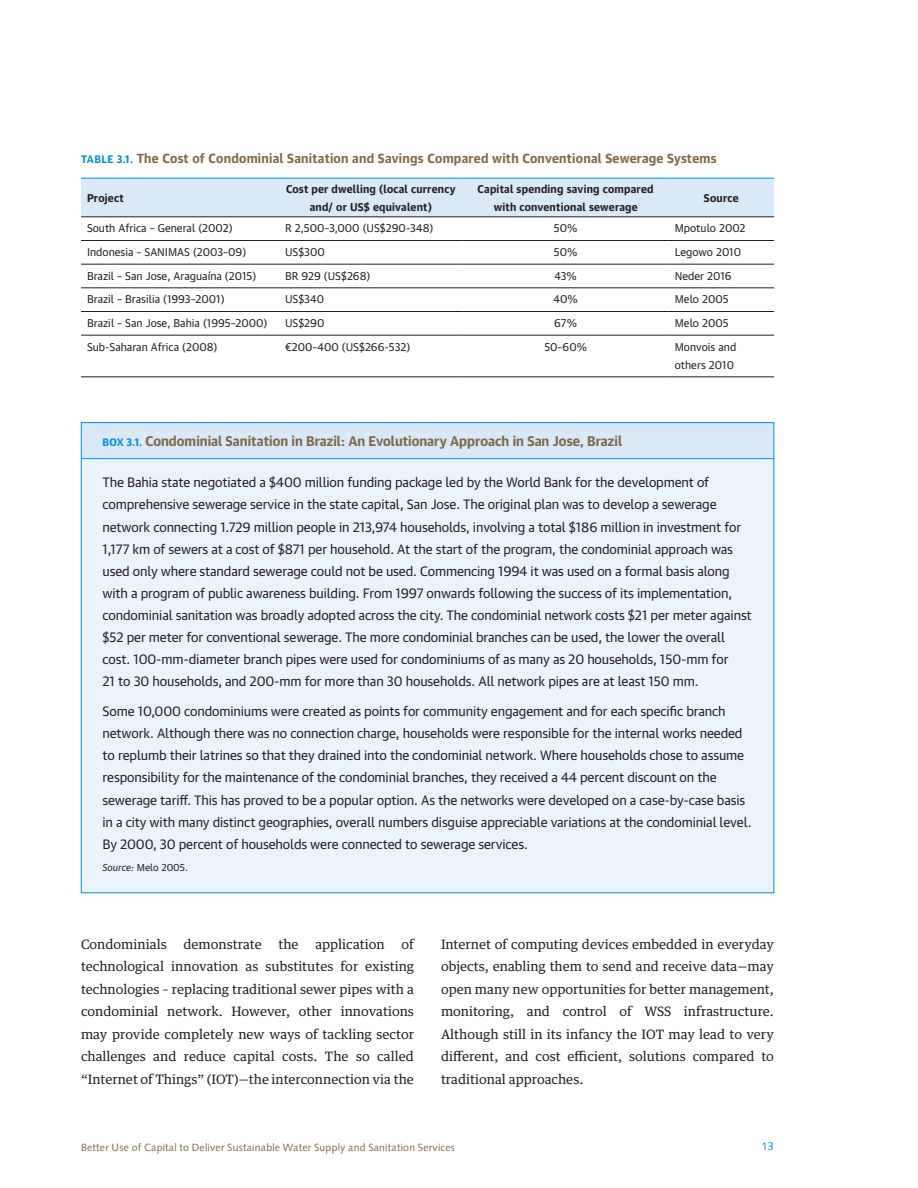
<style>
.page{position:relative;width:918px;height:1188px;background:#fff}
.page>*{position:absolute;margin:0;border:0;box-sizing:border-box;transform-origin:0 0}
.t1{font:700 13.5px "Guardian Text Sans";color:#7f6949}
.t2{font:13.2px/22.2px "Guardian Text Sans";letter-spacing:-.01em;color:#231f20}
.t3{font:12.9px/22.5px "Guardian Text Egyp";color:#231f20;text-align:justify}
.t4{font:700 12.75px "Guardian Text Sans";letter-spacing:.02em;color:#7f6949}
.t5{font:11.25px "Syntax";color:#0090d5}
.t6{font:10.8px/18px "Guardian Text Sans";color:#231f20}
.t7{font:700 10.8px/18px "Guardian Text Sans";letter-spacing:.02em;color:#231f20;text-align:center}
.t8{font:10.5px "Syntax";letter-spacing:.02em;color:#7f6949}
.t9{font:9.75px "Guardian Text Sans";color:#231f20}
.s1{font-size:10.5px;color:#0090d5}
.s2{font-style:italic}
</style>
<div class="page">
<div style="left:81px;top:179px;width:693px;height:38px;background:#d9e9f7"></div>
<hr style="left:81px;top:240px;width:198px;height:1px;background:#231f20">
<hr style="left:279px;top:240px;width:184px;height:1px;background:#231f20">
<hr style="left:463px;top:240px;width:206px;height:1px;background:#231f20">
<hr style="left:669px;top:240px;width:105px;height:1px;background:#231f20">
<hr style="left:81px;top:264px;width:198px;height:1px;background:#231f20">
<hr style="left:279px;top:264px;width:184px;height:1px;background:#231f20">
<hr style="left:463px;top:264px;width:206px;height:1px;background:#231f20">
<hr style="left:669px;top:264px;width:105px;height:1px;background:#231f20">
<hr style="left:81px;top:288px;width:198px;height:1px;background:#231f20">
<hr style="left:279px;top:288px;width:184px;height:1px;background:#231f20">
<hr style="left:463px;top:288px;width:206px;height:1px;background:#231f20">
<hr style="left:669px;top:288px;width:105px;height:1px;background:#231f20">
<hr style="left:81px;top:311px;width:198px;height:1px;background:#231f20">
<hr style="left:279px;top:311px;width:184px;height:1px;background:#231f20">
<hr style="left:463px;top:311px;width:206px;height:1px;background:#231f20">
<hr style="left:669px;top:311px;width:105px;height:1px;background:#231f20">
<hr style="left:81px;top:335px;width:198px;height:1px;background:#231f20">
<hr style="left:279px;top:335px;width:184px;height:1px;background:#231f20">
<hr style="left:463px;top:335px;width:206px;height:1px;background:#231f20">
<hr style="left:669px;top:335px;width:105px;height:1px;background:#231f20">
<hr style="left:81px;top:377px;width:198px;height:1px;background:#231f20">
<hr style="left:279px;top:377px;width:184px;height:1px;background:#231f20">
<hr style="left:463px;top:377px;width:206px;height:1px;background:#231f20">
<hr style="left:669px;top:377px;width:105px;height:1px;background:#231f20">
<hr style="left:81px;top:217px;width:198px;height:1px;background:#231f20">
<hr style="left:279px;top:217px;width:184px;height:1px;background:#231f20">
<hr style="left:463px;top:217px;width:206px;height:1px;background:#231f20">
<hr style="left:669px;top:217px;width:105px;height:1px;background:#231f20">
<hr style="left:81px;top:178px;width:198px;height:1px;background:#0090d5">
<hr style="left:279px;top:178px;width:184px;height:1px;background:#0090d5">
<hr style="left:463px;top:178px;width:206px;height:1px;background:#0090d5">
<hr style="left:669px;top:178px;width:105px;height:1px;background:#0090d5">
<div style="left:81px;top:458px;width:693px;height:435px;background:#ecf4fb"></div>
<div style="left:81px;top:422px;width:693px;height:36px;background:#d9e9f7"></div>
<hr style="left:82px;top:458px;width:692px;height:1px;background:#0090d5">
<p class="t4" style="left:81px;top:148px;width:637px"><span class="s1">TABLE 3.1.</span> The Cost of Condominial Sanitation and Savings Compared with Conventional Sewerage Systems</p>
<p class="t7" style="left:87px;top:188px;width:38px">Project</p>
<p class="t7" style="left:286px;top:179px;width:171px">Cost per dwelling (local currency and/ or US$ equivalent)</p>
<p class="t7" style="left:478px;top:179px;width:177px">Capital spending saving compared with conventional sewerage</p>
<p class="t7" style="left:704px;top:188px;width:36px">Source</p>
<p class="t6" style="left:87px;top:218px;width:147px">South Africa – General (2002)</p>
<p class="t6" style="left:285px;top:218px;width:150px">R 2,500–3,000 (US$290-348)</p>
<p class="t6" style="left:554px;top:218px;width:25px">50%</p>
<p class="t6" style="left:675px;top:218px;width:72px">Mpotulo 2002</p>
<p class="t6" style="left:87px;top:242px;width:161px">Indonesia – SANIMAS (2003–09)</p>
<p class="t6" style="left:285px;top:242px;width:41px">US$300</p>
<p class="t6" style="left:554px;top:242px;width:25px">50%</p>
<p class="t6" style="left:675px;top:242px;width:68px">Legowo 2010</p>
<p class="t6" style="left:87px;top:266px;width:171px">Brazil – San Jose, Araguaína (2015)</p>
<p class="t6" style="left:285px;top:266px;width:87px">BR 929 (US$268)</p>
<p class="t6" style="left:554px;top:266px;width:24px">43%</p>
<p class="t6" style="left:675px;top:266px;width:59px">Neder 2016</p>
<p class="t6" style="left:87px;top:289px;width:139px">Brazil – Brasilia (1993–2001)</p>
<p class="t6" style="left:285px;top:289px;width:41px">US$340</p>
<p class="t6" style="left:554px;top:289px;width:26px">40%</p>
<p class="t6" style="left:675px;top:289px;width:55px">Melo 2005</p>
<p class="t6" style="left:87px;top:313px;width:182px">Brazil – San Jose, Bahia (1995–2000)</p>
<p class="t6" style="left:285px;top:313px;width:41px">US$290</p>
<p class="t6" style="left:554px;top:313px;width:24px">67%</p>
<p class="t6" style="left:675px;top:313px;width:55px">Melo 2005</p>
<p class="t6" style="left:87px;top:337px;width:132px">Sub-Saharan Africa (2008)</p>
<p class="t6" style="left:285px;top:337px;width:127px">€200–400 (US$266-532)</p>
<p class="t6" style="left:544px;top:337px;width:44px">50–60%</p>
<p class="t6" style="left:675px;top:337px;width:63px">Monvois and others 2010</p>
<p class="t1" style="left:103px;top:429px;width:521px"><span class="s1">BOX 3.1.</span> Condominial Sanitation in Brazil: An Evolutionary Approach in San Jose, Brazil</p>
<p class="t2" style="left:103px;top:470px;width:651px">The Bahia state negotiated a $400 million funding package led by the World Bank for the development of comprehensive sewerage service in the state capital, San Jose. The original plan was to develop a sewerage network connecting 1.729 million people in 213,974 households, involving a total $186 million in investment for 1,177 km of sewers at a cost of $871 per household. At the start of the program, the condominial approach was used only where standard sewerage could not be used. Commencing 1994 it was used on a formal basis along with a program of public awareness building. From 1997 onwards following the success of its implementation, condominial sanitation was broadly adopted across the city. The condominial network costs $21 per meter against $52 per meter for conventional sewerage. The more condominial branches can be used, the lower the overall cost. 100-mm-diameter branch pipes were used for condominiums of as many as 20 households, 150-mm for<br>21 to 30 households, and 200-mm for more than 30 households. All network pipes are at least 150 mm.</p>
<p class="t2" style="left:103px;top:699px;width:651px">Some 10,000 condominiums were created as points for community engagement and for each specific branch network. Although there was no connection charge, households were responsible for the internal works needed to replumb their latrines so that they drained into the condominial network. Where households chose to assume responsibility for the maintenance of the condominial branches, they received a 44 percent discount on the sewerage tariff. This has proved to be a popular option. As the networks were developed on a case-by-case basis in a city with many distinct geographies, overall numbers disguise appreciable variations at the condominial level.<br>By 2000, 30 percent of households were connected to sewerage services.</p>
<p class="t9" style="left:103px;top:860px;width:87px"><span class="s2">Source:</span> Melo 2005.</p>
<p class="t3" style="left:81px;top:931px;width:335px;text-indent:320px">of technological innovation as substitutes for existing technologies – replacing traditional sewer pipes with a condominial network. However, other innovations may provide completely new ways of tackling sector challenges and reduce capital costs. The so called “Internet of Things” (IOT)—the interconnection via the</p>
<p class="t3" style="left:441px;top:931px;width:335px">Internet of computing devices embedded in everyday objects, enabling them to send and receive data—may open many new opportunities for better management, monitoring, and control of WSS infrastructure.<br>Although still in its infancy the IOT may lead to very different, and cost efficient, solutions compared to traditional approaches.</p>
<p class="t3" style="left:81px;top:931px;width:87px">Condominials</p>
<p class="t3" style="left:183px;top:931px;width:80px">demonstrate</p>
<p class="t3" style="left:278px;top:931px;width:22px">the</p>
<p class="t3" style="left:315px;top:931px;width:71px">application</p>
<p class="t8" style="left:81px;top:1141px;width:375px">Better Use of Capital to Deliver Sustainable Water Supply and Sanitation Services</p>
<p class="t5" style="left:761px;top:1139px;width:14px">13</p>
</div>
